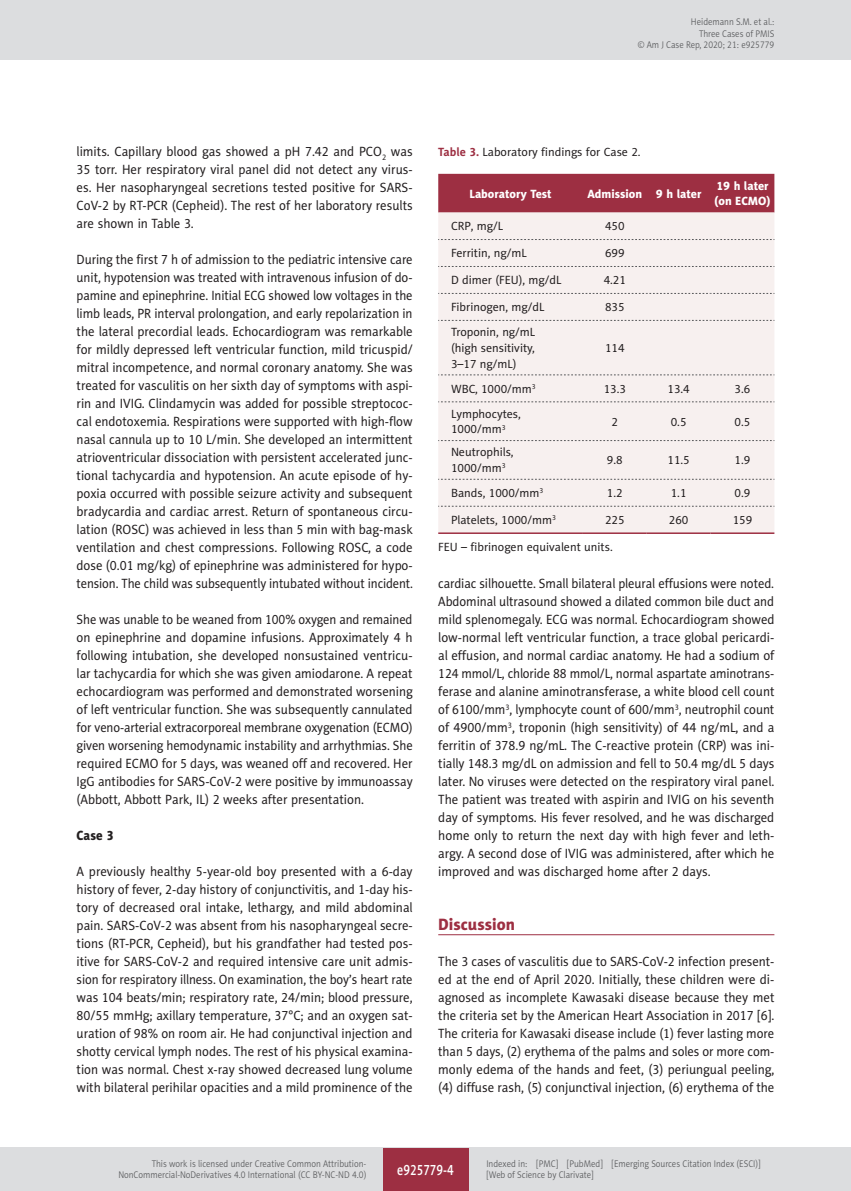
<style>
.page{position:relative;width:851px;height:1191px;background:#fff}
.page>*{position:absolute;margin:0;border:0;box-sizing:border-box;transform-origin:0 0}
.AJCR_Headline_1{font:16.5px "Naomi Sans EFN Heavy";color:#9d2f42}
.t1{font:15px "Naomi Sans EFN Medium";color:#fff;scale:.8 1}
.AJCR_Body{font:13.5px/18px "Naomi Sans EFN";color:#231f20;text-align:justify;scale:.94 1}
.AJCR_Body-2{font:13.5px/18px "Naomi Sans EFN";color:#231f20;text-align:justify;scale:.95 1}
.AJCR_Body-3{font:13.5px/18px "Naomi Sans EFN";color:#231f20;text-align:justify;scale:.93 1}
.AJCR_Headline_2{font:13.5px "Naomi Sans EFN Heavy";color:#231f20;scale:.95 1}
.AJCR_Tabela_zawartos{font:12px/15.8px "Naomi Sans EFN";color:#231f20}
.AJCR_Tabela_Head{font:12px/15.8px "Naomi Sans EFN Heavy";color:#fff}
.AJCR_Tabela_tytul{font:12px "Naomi Sans EFN";color:#231f20}
.AJCR_Table_podpis_do{font:12px "Naomi Sans EFN";color:#231f20}
.t2{font:9.75px/11.2px "Naomi Sans EFN Light";color:#57585a;text-align:right;scale:.9 1}
.s1{font-weight:700;color:#9d2f42}
</style>
<div class="page">
<hr style="left:438px;top:934px;width:336px;height:1px;background:#9d2f42">
<div style="left:438px;top:174px;width:336px;height:38px;background:#9d2f42"></div>
<div style="left:438px;top:212px;width:336px;height:320px;background:#f7f0ef"></div>
<svg style="left:438px;top:239px;width:336px;height:1px"></svg>
<svg style="left:438px;top:266px;width:336px;height:1px"></svg>
<svg style="left:438px;top:293px;width:336px;height:1px"></svg>
<svg style="left:438px;top:320px;width:336px;height:1px"></svg>
<svg style="left:438px;top:374px;width:336px;height:1px"></svg>
<svg style="left:438px;top:401px;width:336px;height:1px"></svg>
<svg style="left:438px;top:440px;width:336px;height:1px"></svg>
<svg style="left:438px;top:479px;width:336px;height:1px"></svg>
<svg style="left:438px;top:506px;width:336px;height:1px"></svg>
<hr style="left:438px;top:532px;width:145px;height:2px;background:#9d2f42">
<hr style="left:583px;top:532px;width:63px;height:2px;background:#9d2f42">
<hr style="left:646px;top:532px;width:64px;height:2px;background:#9d2f42">
<hr style="left:710px;top:532px;width:64px;height:2px;background:#9d2f42">
<div style="left:0;top:0;width:850px;height:60px;background:#dcdddf"></div>
<hr style="left:850px;top:0;width:1px;height:60px;background:#dcdddf">
<div style="left:0;top:1148px;width:850px;height:43px;background:#dcdddf"></div>
<div style="left:383px;top:1147px;width:85px;height:43px;background:#9d2f42"></div>
<p class="t2" style="left:637px;top:16px;width:153px">Heidemann S.M. et al.:<br>Three Cases of PMIS<br>© Am J Case Rep, 2020; 21: e925779</p>
<p class="AJCR_Body-2" style="left:77px;top:142px;width:355px">limits. Capillary blood gas showed a pH 7.42 and PCO<sub>2</sub> was 35 torr. Her respiratory viral panel did not detect any virus&shy;es. Her nasopharyngeal secretions tested positive for SARS-CoV-2 by RT-PCR (Cepheid). The rest of her laboratory results are shown in Table 3.</p>
<p class="AJCR_Body" style="left:77px;top:250px;width:359px">During the first 7 h of admission to the pediatric intensive care unit, hypotension was treated with intravenous infusion of do&shy;pamine and epinephrine. Initial ECG showed low voltages in the limb leads, PR interval prolongation, and early repolarization in the lateral precordial leads. Echocardiogram was remarkable for mildly depressed left ventricular function, mild tricuspid/ mitral incompetence, and normal coronary anatomy. She was treated for vasculitis on her sixth day of symptoms with aspi&shy;rin and IVIG. Clindamycin was added for possible streptococ&shy;cal endotoxemia. Respirations were supported with high-flow nasal cannula up to 10 L/min. She developed an intermittent atrioventricular dissociation with persistent accelerated junc&shy;tional tachycardia and hypotension. An acute episode of hy&shy;poxia occurred with possible seizure activity and subsequent bradycardia and cardiac arrest. Return of spontaneous circu&shy;lation (ROSC) was achieved in less than 5 min with bag-mask ventilation and chest compressions. Following ROSC, a code dose (0.01 mg/kg) of epinephrine was administered for hypo&shy;tension. The child was subsequently intubated without incident.</p>
<p class="AJCR_Body-3" style="left:77px;top:610px;width:363px">She was unable to be weaned from 100% oxygen and remained on epinephrine and dopamine infusions. Approximately 4 h following intubation, she developed nonsustained ventricu&shy;lar tachycardia for which she was given amiodarone. A repeat echocardiogram was performed and demonstrated worsening of left ventricular function. She was subsequently cannulated for veno-arterial extracorporeal membrane oxygenation (ECMO) given worsening hemodynamic instability and arrhythmias. She required ECMO for 5 days, was weaned off and recovered. Her IgG antibodies for SARS-CoV-2 were positive by immunoassay (Abbott, Abbott Park, IL) 2 weeks after presentation.</p>
<p class="AJCR_Headline_2" style="left:77px;top:827px;width:41px">Case 3</p>
<p class="AJCR_Body-2" style="left:77px;top:862px;width:355px">A previously healthy 5-year-old boy presented with a 6-day history of fever, 2-day history of conjunctivitis, and 1-day his&shy;tory of decreased oral intake, lethargy, and mild abdominal pain. SARS-CoV-2 was absent from his nasopharyngeal secre&shy;tions (RT-PCR, Cepheid), but his grandfather had tested pos&shy;itive for SARS-CoV-2 and required intensive care unit admis&shy;sion for respiratory illness. On examination, the boy’s heart rate was 104 beats/min; respiratory rate, 24/min; blood pressure, 80/55 mmHg; axillary temperature, 37°C; and an oxygen sat&shy;uration of 98% on room air. He had conjunctival injection and shotty cervical lymph nodes. The rest of his physical examina&shy;tion was normal. Chest x-ray showed decreased lung volume with bilateral perihilar opacities and a mild prominence of the</p>
<p class="AJCR_Tabela_tytul" style="left:438px;top:145px;width:204px"><span class="s1">Table 3.</span> Laboratory findings for Case 2.</p>
<p class="AJCR_Tabela_Head" style="left:469px;top:185px;width:84px">Laboratory Test</p>
<p class="AJCR_Tabela_Head" style="left:587px;top:185px;width:56px">Admission</p>
<p class="AJCR_Tabela_Head" style="left:656px;top:185px;width:47px">9 h later</p>
<p class="AJCR_Tabela_Head" style="left:714px;top:177px;width:58px">19 h later (on ECMO)</p>
<p class="AJCR_Tabela_zawartos" style="left:451px;top:218px;width:54px">CRP, mg/L</p>
<p class="AJCR_Tabela_zawartos" style="left:605px;top:218px;width:21px">450</p>
<p class="AJCR_Tabela_zawartos" style="left:451px;top:245px;width:77px">Ferritin, ng/mL</p>
<p class="AJCR_Tabela_zawartos" style="left:605px;top:245px;width:21px">699</p>
<p class="AJCR_Tabela_zawartos" style="left:451px;top:272px;width:112px">D dimer (FEU), mg/dL</p>
<p class="AJCR_Tabela_zawartos" style="left:603px;top:272px;width:24px">4.21</p>
<p class="AJCR_Tabela_zawartos" style="left:451px;top:299px;width:95px">Fibrinogen, mg/dL</p>
<p class="AJCR_Tabela_zawartos" style="left:605px;top:299px;width:21px">835</p>
<p class="AJCR_Tabela_zawartos" style="left:451px;top:324px;width:86px;text-align:justify">Troponin, ng/mL (high sensitivity, 3–17 ng/mL)</p>
<p class="AJCR_Tabela_zawartos" style="left:605px;top:340px;width:21px">114</p>
<p class="AJCR_Tabela_zawartos" style="left:451px;top:381px;width:86px">WBC, 1000/mm<sup>3</sup></p>
<p class="AJCR_Tabela_zawartos" style="left:603px;top:381px;width:24px">13.3</p>
<p class="AJCR_Tabela_zawartos" style="left:667px;top:381px;width:24px">13.4</p>
<p class="AJCR_Tabela_zawartos" style="left:734px;top:381px;width:17px">3.6</p>
<p class="AJCR_Tabela_zawartos" style="left:451px;top:406px;width:71px">Lymphocytes,<br>1000/mm<sup>3</sup></p>
<p class="AJCR_Tabela_zawartos" style="left:611px;top:414px;width:8px">2</p>
<p class="AJCR_Tabela_zawartos" style="left:670px;top:414px;width:17px">0.5</p>
<p class="AJCR_Tabela_zawartos" style="left:734px;top:414px;width:17px">0.5</p>
<p class="AJCR_Tabela_zawartos" style="left:451px;top:444px;width:64px">Neutrophils,<br>1000/mm<sup>3</sup></p>
<p class="AJCR_Tabela_zawartos" style="left:607px;top:452px;width:17px">9.8</p>
<p class="AJCR_Tabela_zawartos" style="left:667px;top:452px;width:24px">11.5</p>
<p class="AJCR_Tabela_zawartos" style="left:734px;top:452px;width:17px">1.9</p>
<p class="AJCR_Tabela_zawartos" style="left:451px;top:485px;width:94px">Bands, 1000/mm<sup>3</sup></p>
<p class="AJCR_Tabela_zawartos" style="left:607px;top:485px;width:17px">1.2</p>
<p class="AJCR_Tabela_zawartos" style="left:670px;top:485px;width:17px">1.1</p>
<p class="AJCR_Tabela_zawartos" style="left:734px;top:485px;width:17px">0.9</p>
<p class="AJCR_Tabela_zawartos" style="left:451px;top:512px;width:106px">Platelets, 1000/mm<sup>3</sup></p>
<p class="AJCR_Tabela_zawartos" style="left:605px;top:512px;width:21px">225</p>
<p class="AJCR_Tabela_zawartos" style="left:668px;top:512px;width:21px">260</p>
<p class="AJCR_Tabela_zawartos" style="left:732px;top:512px;width:21px">159</p>
<p class="AJCR_Table_podpis_do" style="left:438px;top:540px;width:176px">FEU – fibrinogen equivalent units.</p>
<p class="AJCR_Body" style="left:438px;top:574px;width:359px">cardiac silhouette. Small bilateral pleural effusions were noted.<br>Abdominal ultrasound showed a dilated common bile duct and mild splenomegaly. ECG was normal. Echocardiogram showed low-normal left ventricular function, a trace global pericardi&shy;al effusion, and normal cardiac anatomy. He had a sodium of 124 mmol/L, chloride 88 mmol/L, normal aspartate aminotrans&shy;ferase and alanine aminotransferase, a white blood cell count of 6100/mm<sup>3</sup>, lymphocyte count of 600/mm<sup>3</sup>, neutrophil count of 4900/mm<sup>3</sup>, troponin (high sensitivity) of 44 ng/mL, and a ferritin of 378.9 ng/mL. The C-reactive protein (CRP) was ini&shy;tially 148.3 mg/dL on admission and fell to 50.4 mg/dL 5 days later. No viruses were detected on the respiratory viral panel.<br>The patient was treated with aspirin and IVIG on his seventh day of symptoms. His fever resolved, and he was discharged home only to return the next day with high fever and leth&shy;argy. A second dose of IVIG was administered, after which he improved and was discharged home after 2 days.</p>
<p class="AJCR_Headline_1" style="left:438px;top:914px;width:78px">Discussion</p>
<p class="AJCR_Body" style="left:438px;top:952px;width:359px">The 3 cases of vasculitis due to SARS-CoV-2 infection present&shy;ed at the end of April 2020. Initially, these children were di&shy;agnosed as incomplete Kawasaki disease because they met the criteria set by the American Heart Association in 2017 [6].<br>The criteria for Kawasaki disease include (1) fever lasting more than 5 days, (2) erythema of the palms and soles or more com&shy;monly edema of the hands and feet, (3) periungual peeling, (4) diffuse rash, (5) conjunctival injection, (6) erythema of the</p>
<p class="t2" style="left:118px;top:1158px;width:277px">This work is licensed under Creative Common Attribution-<br>NonCommercial-NoDerivatives 4.0 International (CC BY-NC-ND 4.0)</p>
<p class="t1" style="left:397px;top:1160px;width:72px">e925779-4</p>
<p class="t2" style="left:486px;top:1158px;width:306px;text-align:left">Indexed in: [PMC] [PubMed] [Emerging Sources Citation Index (ESCI)] [Web of Science by Clarivate]</p>
</div>
